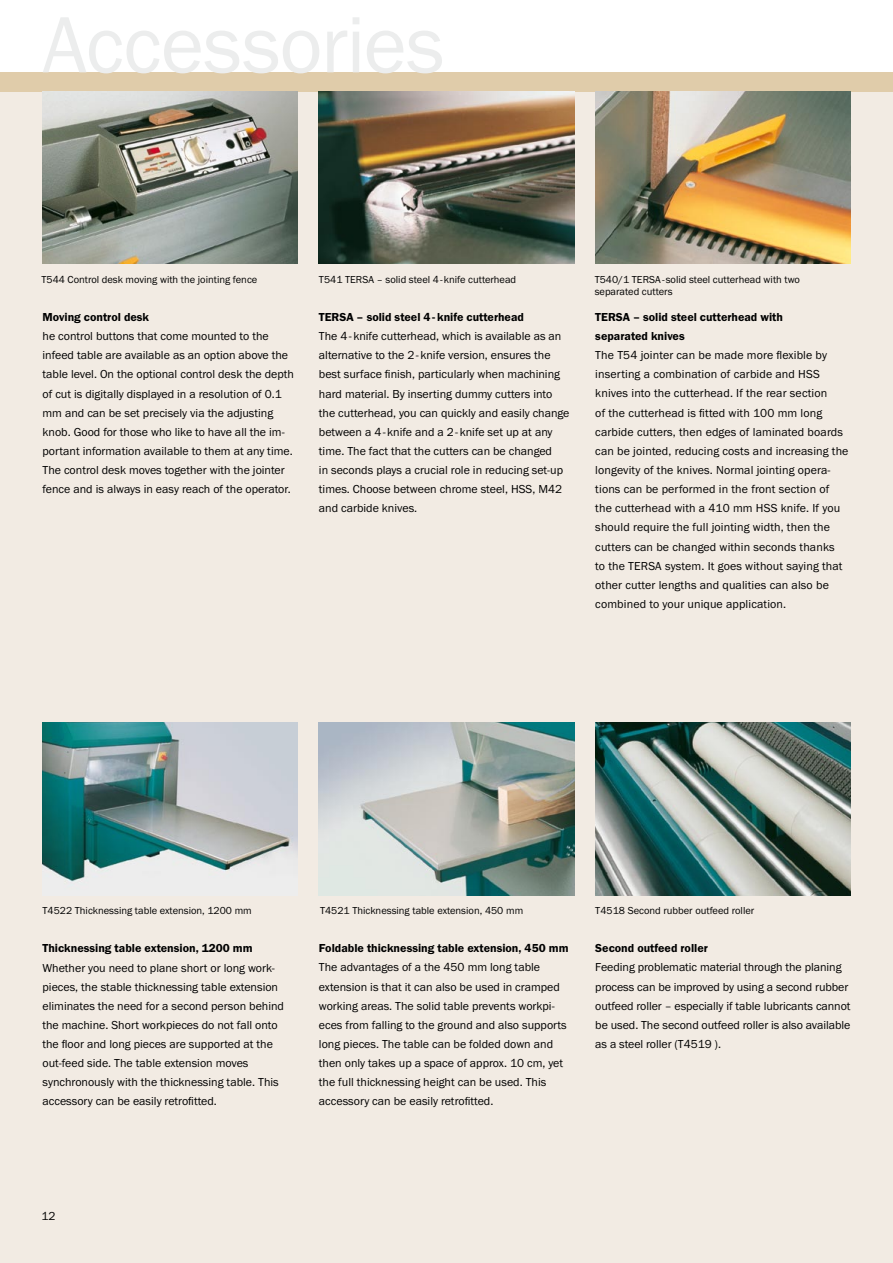
<style>
.page{position:relative;width:893px;height:1263px;background:#fff}
.page>*{position:absolute;margin:0;border:0;box-sizing:border-box;transform-origin:0 0}
.t1{font:12px/19.2px "Franklin Gothic URW Boo";color:#000}
.t2{font:12px/19.2px "Franklin Gothic URW Dem";color:#000}
.t3{font:10.5px/12.6px "Franklin Gothic URW Boo";color:#000}
</style>
<div class="page">
<div style="left:0;top:82px;width:893px;height:1181px;background:#f2ebe3"></div>
<div style="left:0;top:72px;width:893px;height:19px;background:#e0ccaa"></div>
<img style="left:43px;top:91px;width:255px;height:173px">
<img style="left:319px;top:91px;width:255px;height:173px">
<img style="left:595px;top:91px;width:255px;height:173px">
<img style="left:43px;top:723px;width:255px;height:163px">
<img style="left:319px;top:723px;width:255px;height:172px">
<img style="left:595px;top:723px;width:255px;height:172px">
<p class="t3" style="left:41px;top:273px;width:217px">T544 Control desk moving with the jointing fence</p>
<p class="t3" style="left:319px;top:273px;width:199px">T541 TERSA – solid steel 4-knife cutterhead</p>
<p class="t3" style="left:595px;top:273px;width:207px">T540/1 TERSA-solid steel cutterhead with two separated cutters</p>
<p class="t2" style="left:43px;top:308px;width:108px">Moving control desk</p>
<p class="t1" style="left:43px;top:327px;width:253px">he control buttons that come mounted to the infeed table are available as an option above the table level. On the optional control desk the depth of cut is digitally displayed in a resolution of 0.1 mm and can be set precisely via the adjusting knob. Good for those who like to have all the im&shy;portant information available to them at any time.<br>The control desk moves together with the jointer fence and is always in easy reach of the operator.</p>
<p class="t2" style="left:319px;top:308px;width:207px">TERSA – solid steel 4 - knife cutterhead</p>
<p class="t1" style="left:319px;top:327px;width:252px">The 4-knife cutterhead, which is available as an alternative to the 2-knife version, ensures the best surface finish, particularly when machining hard material. By inserting dummy cutters into the cutterhead, you can quickly and easily change between a 4-knife and a 2-knife set up at any time. The fact that the cutters can be changed<br>in seconds plays a crucial role in reducing set-up times. Choose between chrome steel, HSS, M42 and carbide knives.</p>
<p class="t2" style="left:595px;top:308px;width:189px">TERSA – solid steel cutterhead with separated knives</p>
<p class="t1" style="left:595px;top:346px;width:255px">The T54 jointer can be made more flexible by inserting a combination of carbide and HSS knives into the cutterhead. If the rear section<br>of the cutterhead is fitted with 100 mm long carbide cutters, then edges of laminated boards can be jointed, reducing costs and increasing the longevity of the knives. Normal jointing opera&shy;tions can be performed in the front section of the cutterhead with a 410 mm HSS knife. If you should require the full jointing width, then the cutters can be changed within seconds thanks<br>to the TERSA system. It goes without saying that other cutter lengths and qualities can also be combined to your unique application.</p>
<p class="t3" style="left:43px;top:905px;width:211px">T4522 Thicknessing table extension, 1200 mm</p>
<p class="t3" style="left:320px;top:905px;width:205px">T4521 Thicknessing table extension, 450 mm</p>
<p class="t3" style="left:595px;top:905px;width:161px">T4518 Second rubber outfeed roller</p>
<p class="t2" style="left:43px;top:939px;width:212px">Thicknessing table extension, 1200 mm</p>
<p class="t1" style="left:43px;top:958px;width:243px">Whether you need to plane short or long work&shy;pieces, the stable thicknessing table extension eliminates the need for a second person behind the machine. Short workpieces do not fall onto the floor and long pieces are supported at the out-feed side. The table extension moves synchronously with the thicknessing table. This accessory can be easily retrofitted.</p>
<p class="t2" style="left:319px;top:939px;width:251px">Foldable thicknessing table extension, 450 mm</p>
<p class="t1" style="left:319px;top:958px;width:249px">The advantages of a the 450 mm long table extension is that it can also be used in cramped working areas. The solid table prevents workpi&shy;eces from falling to the ground and also supports long pieces. The table can be folded down and then only takes up a space of approx. 10 cm, yet the full thicknessing height can be used. This accessory can be easily retrofitted.</p>
<p class="t2" style="left:595px;top:939px;width:114px">Second outfeed roller</p>
<p class="t1" style="left:595px;top:958px;width:257px">Feeding problematic material through the planing process can be improved by using a second rubber outfeed roller – especially if table lubricants cannot be used. The second outfeed roller is also available as a steel roller (T4519 ).</p>
<p class="t1" style="left:42px;top:1207px;width:16px">12</p>
</div>
